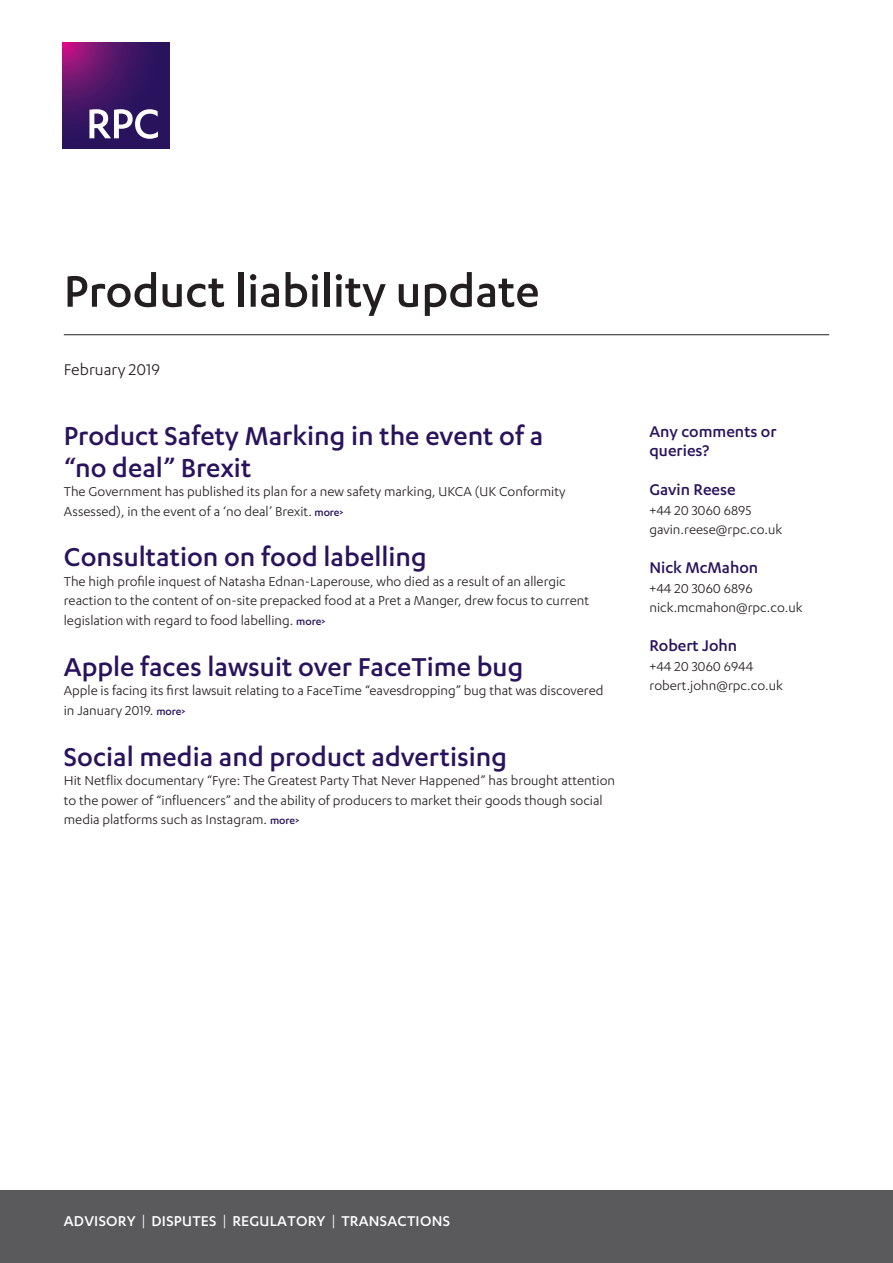
<style>
.page{position:relative;width:893px;height:1263px;background:#fff}
.page>*{position:absolute;margin:0;border:0;box-sizing:border-box;transform-origin:0 0}
.Main_cover_title__on{font:500 51px "Karbon";color:#231f20}
.Update_section_title{font:500 30px/31.5px "Karbon";color:#29135d}
.Contacts_Name{font:500 18px "Karbon";color:#29135d}
.Contacts_title{font:500 18px/19.5px "Karbon";color:#29135d}
.Date_style{font:18px "Karbon";color:#231f20}
.t1{font:500 16.5px "Karbon";letter-spacing:.015em;color:#fff}
.Body{font:15px/19.5px "Karbon";color:#231f20}
.Contacts_email_tel{font:15px "Karbon";color:#231f20}
.s1{font-weight:500;font-size:12px;color:#29135d}
.s2{font-weight:400}
</style>
<div class="page">
<svg style="left:63px;top:43px;width:106px;height:106px;background:#461565"></svg>
<svg style="left:89px;top:109px;width:69px;height:30px"></svg>
<div style="left:0;top:1191px;width:893px;height:72px;background:#5a5a5d"></div>
<hr style="left:64px;top:334px;width:765px;height:1px;background:#231f20">
<p class="Main_cover_title__on" style="left:64px;top:263px;width:477px">Product liability update</p>
<p class="Date_style" style="left:64px;top:360px;width:98px">February 2019</p>
<p class="Update_section_title" style="left:64px;top:419px;width:481px">Product Safety Marking in the event of a “no deal” Brexit</p>
<p class="Body" style="left:64px;top:481px;width:503px">The Government has published its plan for a new safety marking, UKCA (UK Conformity<br>Assessed), in the event of a ‘no deal’ Brexit. <span class="s1">more&gt;</span></p>
<p class="Update_section_title" style="left:64px;top:541px;width:364px">Consultation on food labelling</p>
<p class="Body" style="left:64px;top:571px;width:527px">The high profile inquest of Natasha Ednan-Laperouse, who died as a result of an allergic reaction to the content of on-site prepacked food at a Pret a Manger, drew focus to current legislation with regard to food labelling. <span class="s1">more&gt;</span></p>
<p class="Update_section_title" style="left:64px;top:650px;width:461px">Apple faces lawsuit over FaceTime bug</p>
<p class="Body" style="left:64px;top:681px;width:541px">Apple is facing its first lawsuit relating to a FaceTime “eavesdropping” bug that was discovered in January 2019. <span class="s1">more&gt;</span></p>
<p class="Update_section_title" style="left:64px;top:740px;width:445px">Social media and product advertising</p>
<p class="Body" style="left:64px;top:770px;width:553px">Hit Netflix documentary “Fyre: The Greatest Party That Never Happened” has brought attention to the power of “influencers” and the ability of producers to market their goods though social media platforms such as Instagram. <span class="s1">more&gt;</span></p>
<p class="Contacts_title" style="left:649px;top:421px;width:129px">Any comments or queries?</p>
<p class="Contacts_Name" style="left:649px;top:480px;width:88px">Gavin Reese</p>
<p class="Contacts_email_tel" style="left:649px;top:502px;width:103px">+44 20 3060 6895</p>
<p class="Contacts_email_tel" style="left:649px;top:521px;width:134px">gavin.reese@rpc.co.uk</p>
<p class="Contacts_Name" style="left:649px;top:558px;width:110px">Nick McMahon</p>
<p class="Contacts_email_tel" style="left:649px;top:580px;width:105px">+44 20 3060 6896</p>
<p class="Contacts_email_tel" style="left:649px;top:599px;width:155px">nick.mcmahon@rpc.co.uk</p>
<p class="Contacts_Name" style="left:649px;top:635px;width:89px">Robert John</p>
<p class="Contacts_email_tel" style="left:649px;top:658px;width:106px">+44 20 3060 6944</p>
<p class="Contacts_email_tel" style="left:649px;top:677px;width:135px">robert.john@rpc.co.uk</p>
<p class="t1" style="left:64px;top:1212px;width:388px">ADVISORY <span class="s2">|</span> DISPUTES <span class="s2">|</span> REGULATORY <span class="s2">|</span> TRANSACTIONS</p>
</div>
